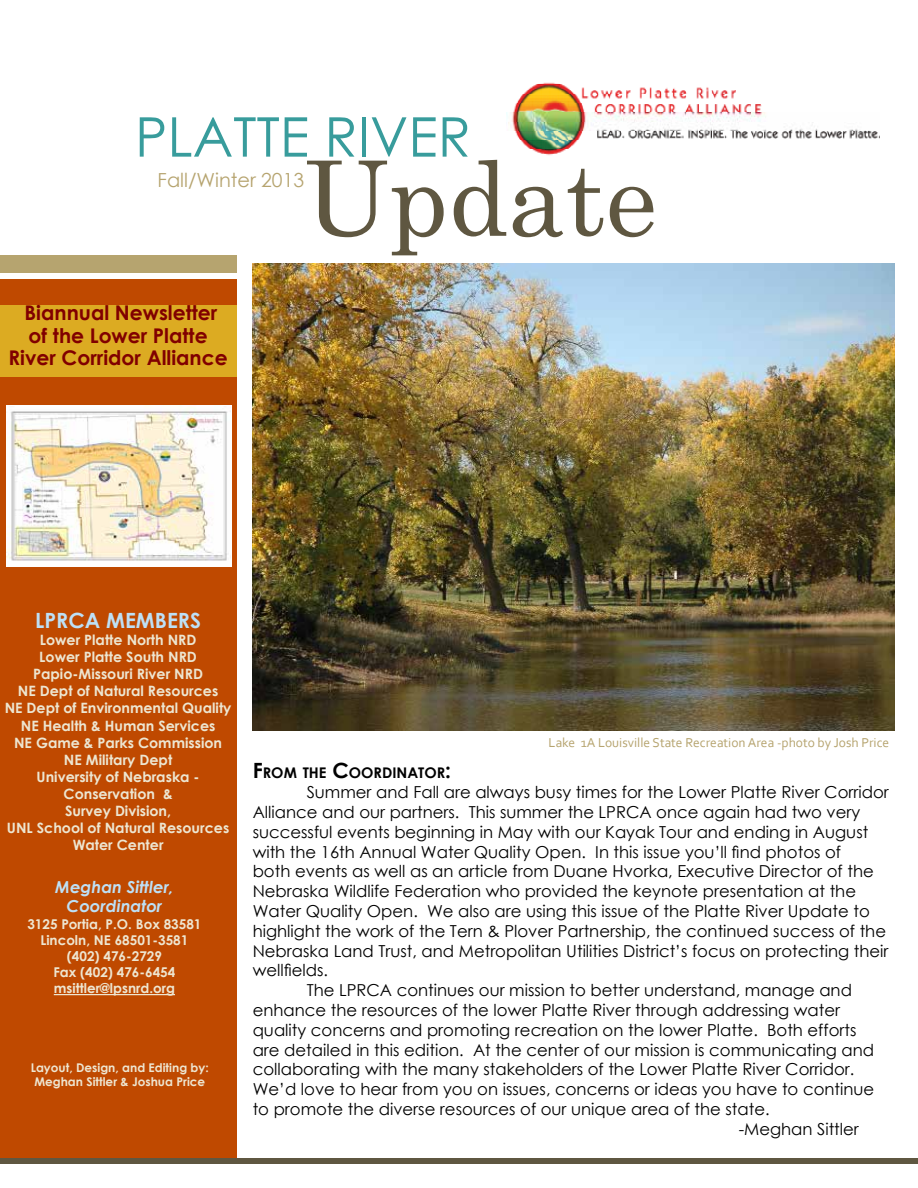
<style>
.page{position:relative;width:918px;height:1188px;background:#fff}
.page>*{position:absolute;margin:0;border:0;box-sizing:border-box;transform-origin:0 0}
.t1{font:104.1px "Century";letter-spacing:-.005em;color:#5f5741}
.t2{font:54.75px "Century Gothic";color:#389c9c}
.t3{font:700 21px "Century Gothic";color:#bde0f6}
.t4{font:700 20.25px/22.5px "Century Gothic";color:#800000;text-align:center}
.t5{font:19.35px "Century Gothic";color:#b6a46f}
.t6{font:16.5px "Century Gothic";color:#000}
.t7{font:italic 700 16.5px/19.8px "Century Gothic";color:#bde0f6;text-align:center}
.t8{font:700 14.7px "Century Gothic";color:#000}
.t9{font:700 14.25px/17.1px "Century Gothic";color:#ede6d1;text-align:center}
.t10{font:700 13.5px/16.2px "Century Gothic";color:#eee6d1;text-align:center}
.t11{font:13.5px "Corbel";color:#b6a46f}
.t12{font:700 12px/14.4px "Century Gothic";color:#eee6d1}
.s1{font-size:21px}
</style>
<div class="page">
<div style="left:0;top:1158px;width:918px;height:6px;background:#5f5741"></div>
<div style="left:0;top:279px;width:236px;height:879px;background:#bf4900"></div>
<div style="left:0;top:255px;width:236px;height:18px;background:#b6a46f"></div>
<img style="left:6px;top:405px;width:225px;height:161px">
<hr style="left:54px;top:994px;width:121px;height:1px;background:#eee6d1">
<div style="left:0;top:305px;width:236px;height:72px;background:#dcab22"></div>
<img style="left:507px;top:82px;width:372px;height:74px">
<img style="left:253px;top:264px;width:641px;height:466px">
<h2 class="t2" style="left:135px;top:99px;width:337px">PLATTE RIVER</h2>
<h1 class="t1" style="left:304px;top:111px;width:355px">Update</h1>
<p class="t5" style="left:158px;top:166px;width:148px">Fall/Winter 2013</p>
<p class="t4" style="left:9px;top:301px;width:221px">Biannual Newsletter<br>of the Lower Platte<br>River Corridor Alliance</p>
<p class="t3" style="left:35px;top:604px;width:167px">LPRCA MEMBERS</p>
<p class="t9" style="left:5px;top:631px;width:228px">Lower Platte North NRD<br>Lower Platte South NRD<br>Papio-Missouri River NRD<br>NE Dept of Natural Resources<br>NE Dept of Environmental Quality<br>NE Health &amp; Human Services<br>NE Game &amp; Parks Commission<br>NE Military Dept<br>University of Nebraska -<br>Conservation &amp;<br>Survey Division,<br>UNL School of Natural Resources<br>Water Center</p>
<p class="t7" style="left:55px;top:876px;width:120px">Meghan Sittler,<br>Coordinator</p>
<p class="t10" style="left:27px;top:915px;width:176px">3125 Portia, P.O. Box 83581<br>Lincoln, NE 68501-3581 (402) 476-2729<br>Fax (402) 476-6454 msittler@lpsnrd.org</p>
<p class="t12" style="left:31px;top:1060px;width:180px">Layout, Design, and Editing by:<br>Meghan Sittler &amp; Joshua Price</p>
<p class="t11" style="left:549px;top:734px;width:342px">Lake 1A Louisville State Recreation Area -photo by Josh Price</p>
<p class="t8" style="left:253px;top:762px;width:200px"><span class="s1">F</span>ROM THE <span class="s1">C</span>OORDINATOR<span class="s1">:</span></p>
<p class="t6" style="left:307px;top:781px;width:584px">Summer and Fall are always busy times for the Lower Platte River Corridor</p>
<p class="t6" style="left:253px;top:800px;width:609px">Alliance and our partners. This summer the LPRCA once again had two very</p>
<p class="t6" style="left:253px;top:820px;width:617px">successful events beginning in May with our Kayak Tour and ending in August</p>
<p class="t6" style="left:253px;top:840px;width:590px">with the 16th Annual Water Quality Open. In this issue you’ll find photos of</p>
<p class="t6" style="left:253px;top:860px;width:623px">both events as well as an article from Duane Hvorka, Executive Director of the</p>
<p class="t6" style="left:253px;top:880px;width:605px">Nebraska Wildlife Federation who provided the keynote presentation at the</p>
<p class="t6" style="left:253px;top:899px;width:619px">Water Quality Open. We also are using this issue of the Platte River Update to</p>
<p class="t6" style="left:253px;top:919px;width:635px">highlight the work of the Tern &amp; Plover Partnership, the continued success of the</p>
<p class="t6" style="left:253px;top:939px;width:637px">Nebraska Land Trust, and Metropolitan Utilities District’s focus on protecting their</p>
<p class="t6" style="left:253px;top:959px;width:77px">wellfields.</p>
<p class="t6" style="left:307px;top:979px;width:547px">The LPRCA continues our mission to better understand, manage and</p>
<p class="t6" style="left:253px;top:998px;width:589px">enhance the resources of the lower Platte River through addressing water</p>
<p class="t6" style="left:253px;top:1018px;width:605px">quality concerns and promoting recreation on the lower Platte. Both efforts</p>
<p class="t6" style="left:253px;top:1038px;width:623px">are detailed in this edition. At the center of our mission is communicating and</p>
<p class="t6" style="left:253px;top:1058px;width:603px">collaborating with the many stakeholders of the Lower Platte River Corridor.</p>
<p class="t6" style="left:253px;top:1078px;width:623px">We’d love to hear from you on issues, concerns or ideas you have to continue</p>
<p class="t6" style="left:253px;top:1097px;width:518px">to promote the diverse resources of our unique area of the state.</p>
<p class="t6" style="left:739px;top:1117px;width:122px">-Meghan Sittler</p>
</div>
